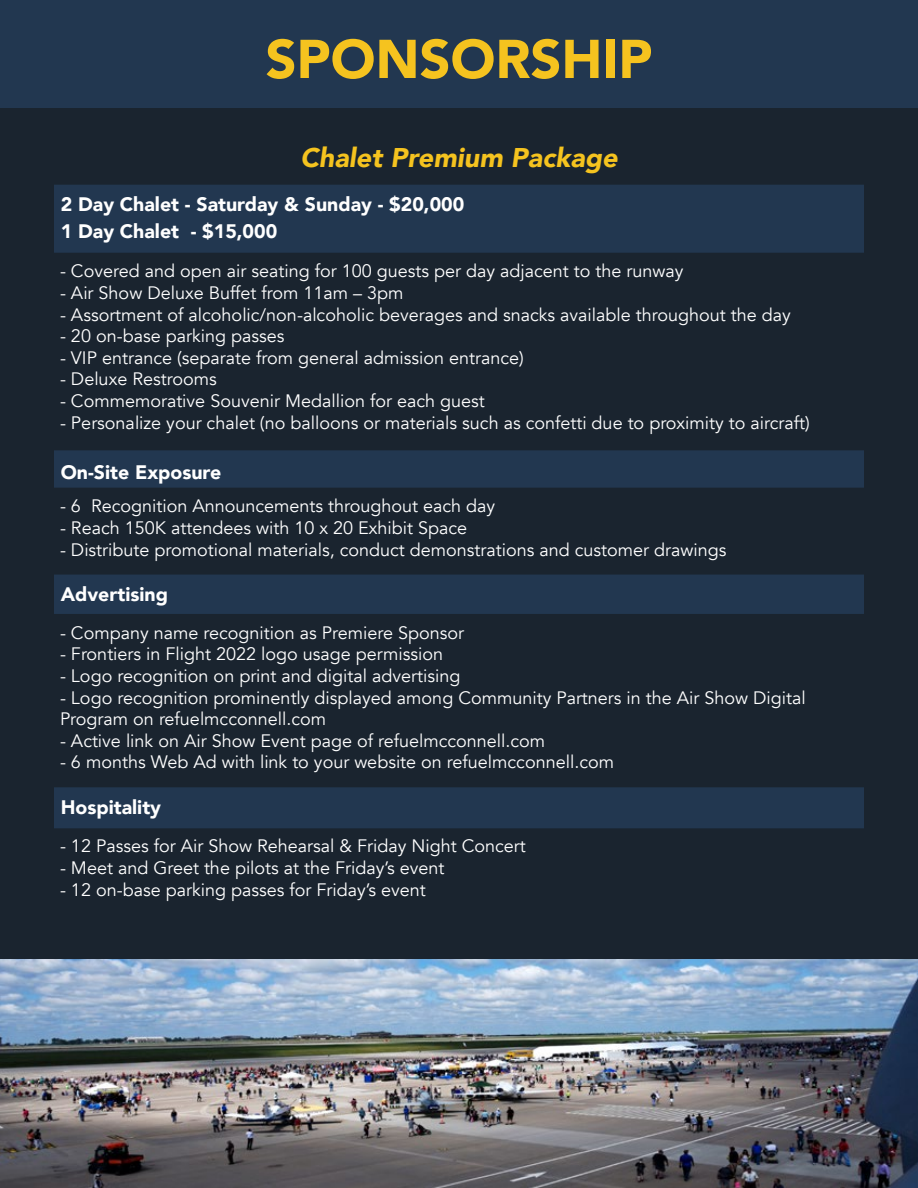
<style>
.page{position:relative;width:918px;height:1188px;background:#1a242f}
.page>*{position:absolute;margin:0;border:0;box-sizing:border-box;transform-origin:0 0}
.t1{font:900 54px "Avenir";color:#f5c31f}
.t2{font:italic 900 27px "Avenir";color:#f5c31f}
.t3{font:900 19.5px/27px "Avenir";color:#fff}
.t4{font:18px/21.6px "Avenir";color:#fff}
</style>
<div class="page">
<div style="left:0;top:0;width:918px;height:108px;background:#223750"></div>
<svg style="left:54px;top:185px;width:810px;height:643px"></svg>
<img style="left:0;top:959px;width:918px;height:229px">
<h1 class="t1" style="left:266px;top:13px;width:388px">SPONSORSHIP</h1>
<h2 class="t2" style="left:300px;top:135px;width:319px">Chalet Premium Package</h2>
<p class="t3" style="left:61px;top:190px;width:405px">2 Day Chalet - Saturday &amp; Sunday - $20,000<br>1 Day Chalet - $15,000</p>
<p class="t4" style="left:60px;top:261px;width:625px">- Covered and open air seating for 100 guests per day adjacent to the runway</p>
<p class="t4" style="left:60px;top:282px;width:345px">- Air Show Deluxe Buffet from 11am – 3pm</p>
<p class="t4" style="left:60px;top:304px;width:732px">- Assortment of alcoholic/non-alcoholic beverages and snacks available throughout the day</p>
<p class="t4" style="left:60px;top:326px;width:226px">- 20 on-base parking passes</p>
<p class="t4" style="left:60px;top:347px;width:465px">- VIP entrance (separate from general admission entrance)</p>
<p class="t4" style="left:60px;top:369px;width:158px">- Deluxe Restrooms</p>
<p class="t4" style="left:60px;top:390px;width:426px">- Commemorative Souvenir Medallion for each guest</p>
<p class="t4" style="left:60px;top:412px;width:751px">- Personalize your chalet (no balloons or materials such as confetti due to proximity to aircraft)</p>
<p class="t3" style="left:61px;top:458px;width:162px">On-Site Exposure</p>
<p class="t4" style="left:60px;top:496px;width:437px">- 6 Recognition Announcements throughout each day</p>
<p class="t4" style="left:60px;top:517px;width:409px">- Reach 150K attendees with 10 x 20 Exhibit Space</p>
<p class="t4" style="left:60px;top:539px;width:668px">- Distribute promotional materials, conduct demonstrations and customer drawings</p>
<p class="t3" style="left:61px;top:580px;width:109px">Advertising</p>
<p class="t4" style="left:60px;top:622px;width:406px">- Company name recognition as Premiere Sponsor</p>
<p class="t4" style="left:60px;top:644px;width:385px">- Frontiers in Flight 2022 logo usage permission</p>
<p class="t4" style="left:60px;top:665px;width:402px">- Logo recognition on print and digital advertising</p>
<p class="t4" style="left:60px;top:687px;width:747px">- Logo recognition prominently displayed among Community Partners in the Air Show Digital<br>Program on refuelmcconnell.com</p>
<p class="t4" style="left:60px;top:730px;width:487px">- Active link on Air Show Event page of refuelmcconnell.com</p>
<p class="t4" style="left:60px;top:752px;width:556px">- 6 months Web Ad with link to your website on refuelmcconnell.com</p>
<p class="t3" style="left:61px;top:793px;width:102px">Hospitality</p>
<p class="t4" style="left:60px;top:836px;width:467px">- 12 Passes for Air Show Rehearsal &amp; Friday Night Concert</p>
<p class="t4" style="left:60px;top:857px;width:386px">- Meet and Greet the pilots at the Friday’s event</p>
<p class="t4" style="left:60px;top:879px;width:367px">- 12 on-base parking passes for Friday’s event</p>
</div>
